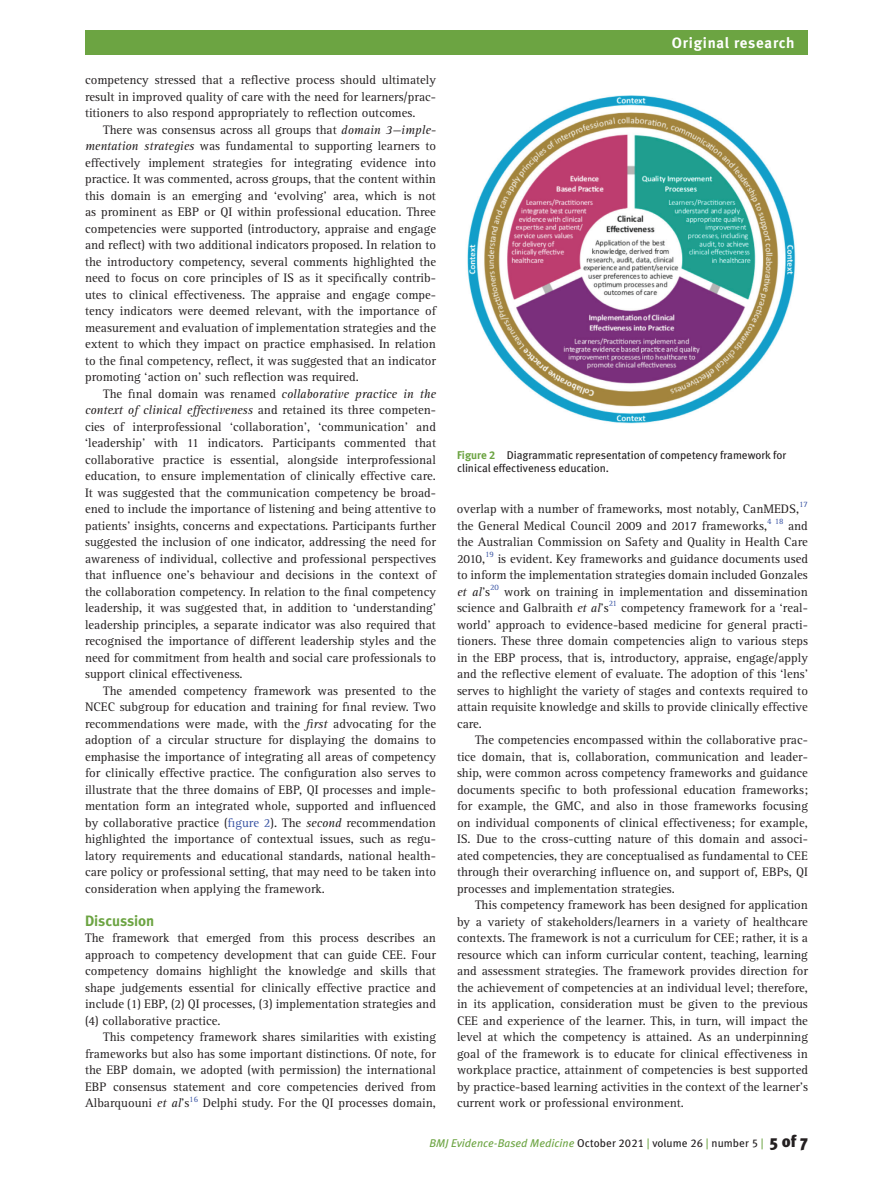
<style>
.page{position:relative;width:893px;height:1191px;background:#fff}
.page>*{position:absolute;margin:0;border:0;box-sizing:border-box;transform-origin:0 0}
.t1{font:15px "Meta Bold LFC";letter-spacing:.05em;color:#fff}
.t2{font:15px "Meta Bold LFC";letter-spacing:-.005em;color:#6ca442}
.t3{font:12.75px/16.5px "Rotis Serif Std";color:#231f20;text-align:justify}
.t4{font:11.25px/13.5px "Meta Book LF";color:#231f20}
.s1{font-style:italic}
.s2{color:#3853a3}
.s3{font-family:"Meta Bold LFC";color:#6ca442}
.s4{font-style:italic;color:#6ca442}
.s5{color:#6ca442}
.s6{font-family:"Meta Pro";font-weight:900;font-size:16.5px}
</style>
<div class="page">
<div style="left:85px;top:30px;width:723px;height:24px;background:#6ca442"></div>
<img style="left:467px;top:95px;width:329px;height:329px">
<p class="t3" style="left:85px;top:72px;width:352px">competency stressed that a reflective process should ultimately result in improved quality of care with the need for learners/prac&shy;titioners to also respond appropriately to reflection outcomes.</p>
<p class="t3" style="left:85px;top:121px;width:352px;text-indent:18px">There was consensus across all groups that <span class="s1">domain 3—imple&shy;mentation strategies</span> was fundamental to supporting learners to effectively implement strategies for integrating evidence into practice. It was commented, across groups, that the content within this domain is an emerging and ‘evolving’ area, which is not as prominent as EBP or QI within professional education. Three competencies were supported (introductory, appraise and engage and reflect) with two additional indicators proposed. In relation to the introductory competency, several comments highlighted the need to focus on core principles of IS as it specifically contrib&shy;utes to clinical effectiveness. The appraise and engage compe&shy;tency indicators were deemed relevant, with the importance of measurement and evaluation of implementation strategies and the extent to which they impact on practice emphasised. In relation to the final competency, reflect, it was suggested that an indicator promoting ‘action on’ such reflection was required.</p>
<p class="t3" style="left:85px;top:385px;width:352px;text-indent:18px">The final domain was renamed <span class="s1">collaborative practice in the context of clinical effectiveness</span> and retained its three competen&shy;cies of interprofessional ‘collaboration’, ‘communication’ and ‘leadership’ with 11 indicators. Participants commented that collaborative practice is essential, alongside interprofessional education, to ensure implementation of clinically effective care.<br>It was suggested that the communication competency be broad&shy;ened to include the importance of listening and being attentive to patients’ insights, concerns and expectations. Participants further suggested the inclusion of one indicator, addressing the need for awareness of individual, collective and professional perspectives that influence one’s behaviour and decisions in the context of the collaboration competency. In relation to the final competency leadership, it was suggested that, in addition to ‘understanding’ leadership principles, a separate indicator was also required that recognised the importance of different leadership styles and the need for commitment from health and social care professionals to support clinical effectiveness.</p>
<p class="t3" style="left:85px;top:682px;width:352px;text-indent:18px">The amended competency framework was presented to the NCEC subgroup for education and training for final review. Two recommendations were made, with the <span class="s1">first</span> advocating for the adoption of a circular structure for displaying the domains to emphasise the importance of integrating all areas of competency for clinically effective practice. The configuration also serves to illustrate that the three domains of EBP, QI processes and imple&shy;mentation form an integrated whole, supported and influenced by collaborative practice (<span class="s2">figure 2</span>). The <span class="s1">second</span> recommendation highlighted the importance of contextual issues, such as regu&shy;latory requirements and educational standards, national health&shy;care policy or professional setting, that may need to be taken into consideration when applying the framework.</p>
<p class="t2" style="left:85px;top:911px;width:71px">Discussion</p>
<p class="t3" style="left:85px;top:930px;width:352px">The framework that emerged from this process describes an approach to competency development that can guide CEE. Four competency domains highlight the knowledge and skills that shape judgements essential for clinically effective practice and include (1) EBP, (2) QI processes, (3) implementation strategies and (4) collaborative practice.</p>
<p class="t3" style="left:85px;top:1029px;width:352px;text-indent:18px">This competency framework shares similarities with existing frameworks but also has some important distinctions. Of note, for the EBP domain, we adopted (with permission) the international EBP consensus statement and core competencies derived from Albarquouni <span class="s1">et al</span>’s<sup>16</sup> Delphi study. For the QI processes domain,</p>
<p class="t1" style="left:672px;top:34px;width:124px">Original research</p>
<p class="t4" style="left:457px;top:448px;width:331px"><span class="s3">Figure 2</span> Diagrammatic representation of competency framework for clinical effectiveness education.</p>
<p class="t3" style="left:457px;top:501px;width:352px">overlap with a number of frameworks, most notably, CanMEDS,<sup>17 </sup>the General Medical Council 2009 and 2017 frameworks,<sup>4</sup> <sup>18</sup> and the Australian Commission on Safety and Quality in Health Care 2010,<sup>19</sup> is evident. Key frameworks and guidance documents used to inform the implementation strategies domain included Gonzales <span class="s1">et al</span>’s<sup>20</sup> work on training in implementation and dissemination science and Galbraith <span class="s1">et al</span>’s<sup>21</sup> competency framework for a ‘real&shy;world’ approach to evidence-based medicine for general practi&shy;tioners. These three domain competencies align to various steps in the EBP process, that is, introductory, appraise, engage/apply and the reflective element of evaluate. The adoption of this ‘lens’ serves to highlight the variety of stages and contexts required to attain requisite knowledge and skills to provide clinically effective care.</p>
<p class="t3" style="left:457px;top:732px;width:352px;text-indent:18px">The competencies encompassed within the collaborative prac&shy;tice domain, that is, collaboration, communication and leader&shy;ship, were common across competency frameworks and guidance documents specific to both professional education frameworks; for example, the GMC, and also in those frameworks focusing on individual components of clinical effectiveness; for example, IS. Due to the cross-cutting nature of this domain and associ&shy;ated competencies, they are conceptualised as fundamental to CEE through their overarching influence on, and support of, EBPs, QI processes and implementation strategies.</p>
<p class="t3" style="left:457px;top:897px;width:352px;text-indent:18px">This competency framework has been designed for application by a variety of stakeholders/learners in a variety of healthcare contexts. The framework is not a curriculum for CEE; rather, it is a resource which can inform curricular content, teaching, learning and assessment strategies. The framework provides direction for the achievement of competencies at an individual level; therefore, in its application, consideration must be given to the previous CEE and experience of the learner. This, in turn, will impact the level at which the competency is attained. As an underpinning goal of the framework is to educate for clinical effectiveness in workplace practice, attainment of competencies is best supported by practice-based learning activities in the context of the learner’s current work or professional environment.</p>
<p class="t4" style="left:429px;top:1136px;width:380px"><span class="s4">BMJ Evidence-Based Medicine</span> October 2021 <span class="s5">|</span> volume 26 <span class="s5">|</span> number 5 <span class="s5">|</span> <span class="s6">5 of 7</span></p>
</div>
